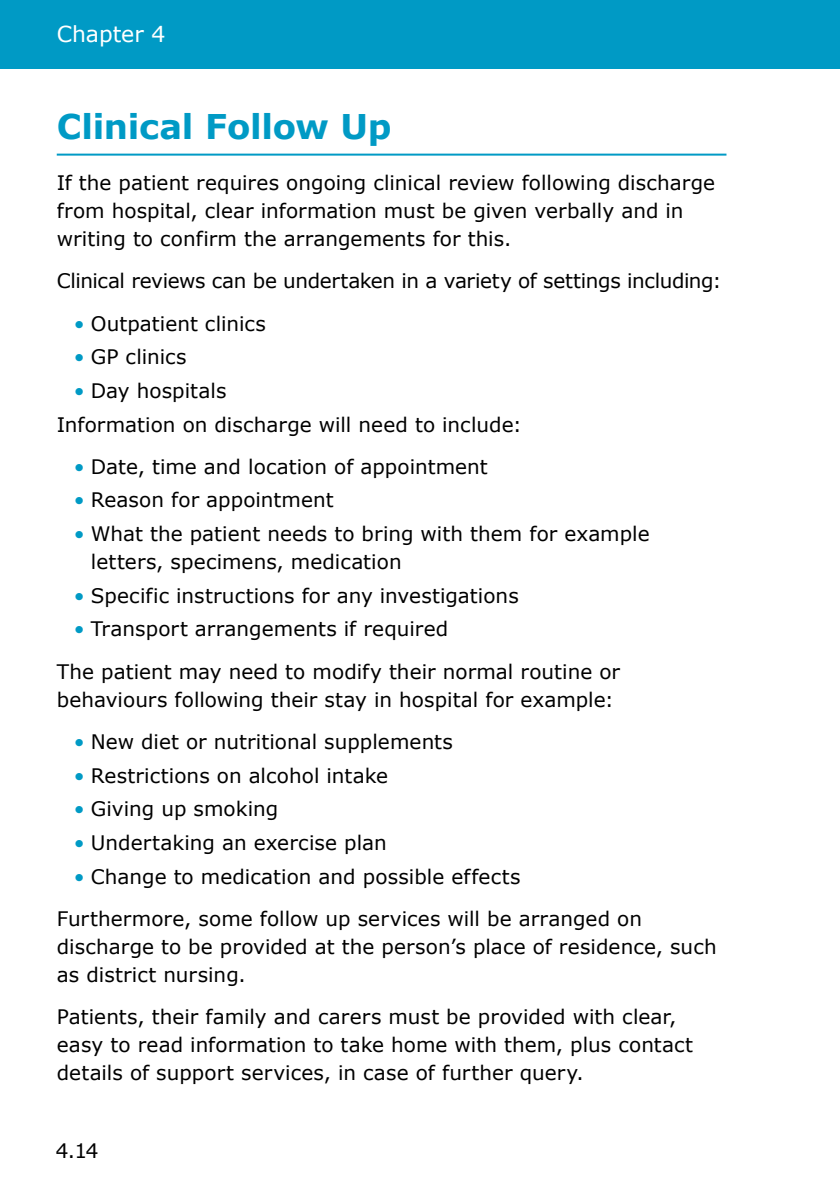
<style>
.page{position:relative;width:840px;height:1191px;background:#fff}
.page>*{position:absolute;margin:0;border:0;box-sizing:border-box;transform-origin:0 0}
.t1{font:700 34px "Verdana";letter-spacing:-.01em;color:#009ac5}
.t2{font:22px "Verdana";color:#fff}
.t3{font:20px/28px "Verdana";color:#000}
.t4{font:20px "Verdana";letter-spacing:-.02em;color:#000}
.s1{color:#009ac5}
</style>
<div class="page">
<div style="left:0;top:0;width:839px;height:68px;background:#009ac5"></div>
<hr style="left:57px;top:154px;width:669px;height:2px;background:#009ac5">
<p class="t2" style="left:57px;top:20px;width:110px">Chapter 4</p>
<h1 class="t1" style="left:57px;top:105px;width:336px">Clinical Follow Up</h1>
<p class="t3" style="left:57px;top:169px;width:659px">If the patient requires ongoing clinical review following discharge from hospital, clear information must be given verbally and in writing to confirm the arrangements for this.</p>
<p class="t4" style="left:57px;top:268px;width:666px">Clinical reviews can be undertaken in a variety of settings including:</p>
<p class="t3" style="left:74px;top:309px;width:193px"><span class="s1">•</span> Outpatient clinics</p>
<p class="t3" style="left:74px;top:343px;width:114px"><span class="s1">•</span> GP clinics</p>
<p class="t3" style="left:57px;top:374px;width:466px;line-height:33.6px;text-indent:17px"><span class="s1">•</span> Day hospitals<br>Information on discharge will need to include:</p>
<p class="t3" style="left:74px;top:453px;width:415px"><span class="s1">•</span> Date, time and location of appointment</p>
<p class="t3" style="left:74px;top:486px;width:261px"><span class="s1">•</span> Reason for appointment</p>
<p class="t3" style="left:91px;top:520px;width:560px;text-indent:-17px"><span class="s1">•</span> What the patient needs to bring with them for example letters, specimens, medication</p>
<p class="t3" style="left:74px;top:582px;width:446px"><span class="s1">•</span> Specific instructions for any investigations</p>
<p class="t3" style="left:57px;top:608px;width:564px;line-height:42.2px;text-indent:17px"><span class="s1">•</span> Transport arrangements if required<br>The patient may need to modify their normal routine or</p>
<p class="t3" style="left:57px;top:685px;width:558px">behaviours following their stay in hospital for example:</p>
<p class="t3" style="left:74px;top:728px;width:380px"><span class="s1">•</span> New diet or nutritional supplements</p>
<p class="t3" style="left:74px;top:761px;width:315px"><span class="s1">•</span> Restrictions on alcohol intake</p>
<p class="t3" style="left:74px;top:795px;width:206px"><span class="s1">•</span> Giving up smoking</p>
<p class="t3" style="left:74px;top:829px;width:314px"><span class="s1">•</span> Undertaking an exercise plan</p>
<p class="t3" style="left:57px;top:855px;width:586px;line-height:42.2px;text-indent:17px"><span class="s1">•</span> Change to medication and possible effects<br>Furthermore, some follow up services will be arranged on</p>
<p class="t3" style="left:57px;top:932px;width:661px">discharge to be provided at the person’s place of residence, such as district nursing.</p>
<p class="t3" style="left:57px;top:1003px;width:637px">Patients, their family and carers must be provided with clear, easy to read information to take home with them, plus contact details of support services, in case of further query.</p>
<p class="t3" style="left:56px;top:1136px;width:44px">4.14</p>
</div>
